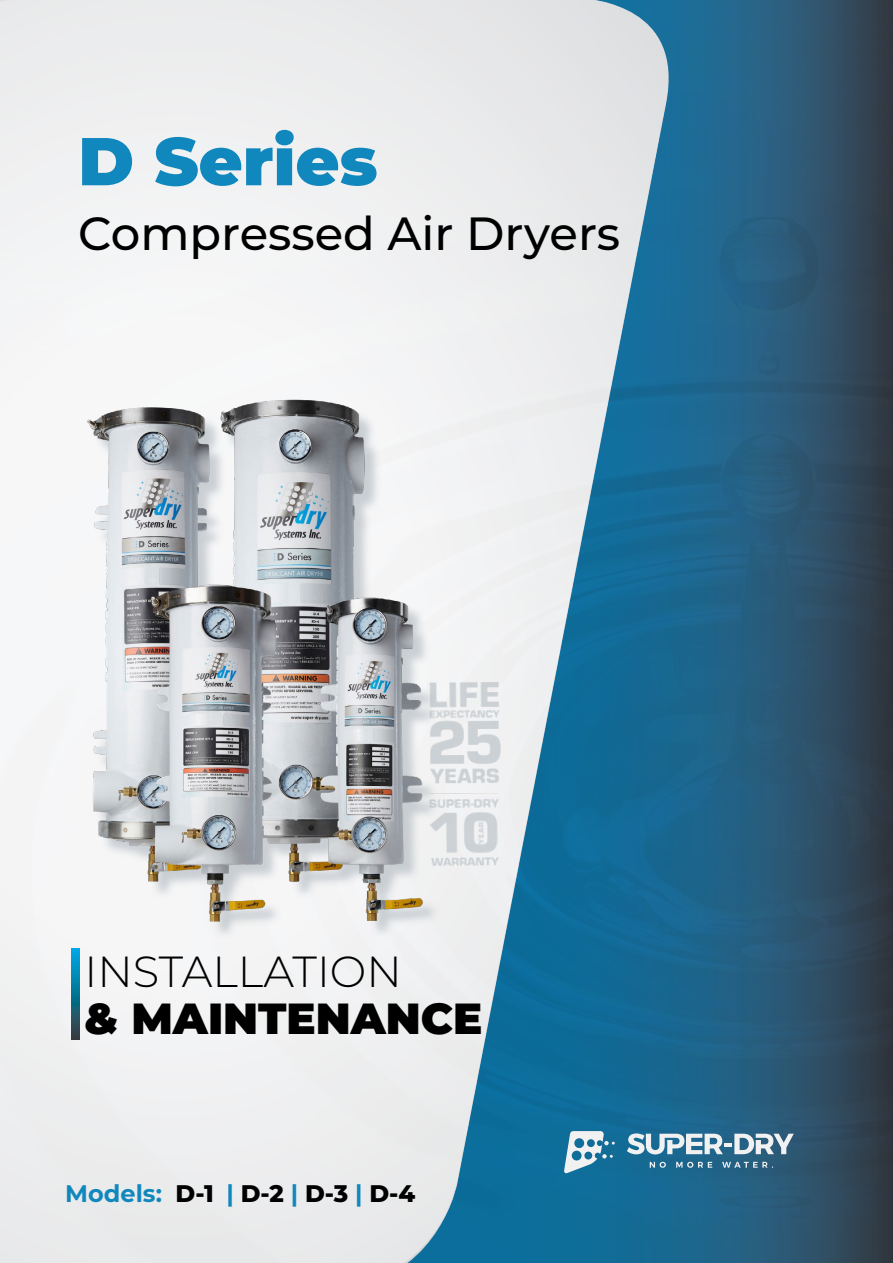
<style>
.page{position:relative;width:893px;height:1263px;background:#fff}
.page>*{position:absolute;margin:0;border:0;box-sizing:border-box;transform-origin:0 0}
.t1{font:900 67.5px "Montserrat";color:#1088bd}
.t2{font:500 46.5px "Montserrat";color:#000}
.t3{font:300 43.5px "Montserrat";color:#000}
.t4{font:900 43.5px "Montserrat";color:#000}
.t5{font:800 24px "Montserrat";color:#000}
.s1{font-weight:700;color:#1088bd}
</style>
<div class="page">
<div style="left:354px;top:0;width:48px;height:1263px;background:#edeeef"></div>
<img style="left:402px;top:0;width:491px;height:1263px">
<svg style="left:564px;top:1131px;width:51px;height:43px"></svg>
<svg style="left:627px;top:1133px;width:167px;height:21px"></svg>
<svg style="left:650px;top:1162px;width:16px;height:6px"></svg>
<svg style="left:676px;top:1162px;width:36px;height:6px"></svg>
<svg style="left:722px;top:1162px;width:51px;height:6px"></svg>
<svg style="left:71px;top:958px;width:9px;height:82px"></svg>
<img style="left:440px;top:677px;width:68px;height:195px">
<div style="left:90px;top:403px;width:350px;height:536px;background:#a6afb7;opacity:.55"></div>
<img style="left:0;top:364px;width:427px;height:594px">
<h1 class="t1" style="left:78px;top:111px;width:301px">D Series</h1>
<h2 class="t2" style="left:78px;top:201px;width:543px">Compressed Air Dryers</h2>
<h3 class="t3" style="left:85px;top:942px;width:319px">INSTALLATION</h3>
<h3 class="t4" style="left:85px;top:985px;width:399px">&amp; MAINTENANCE</h3>
<p class="t5" style="left:65px;top:1176px;width:352px"><span class="s1">Models:</span> D-1 <span class="s1">|</span> D-2 <span class="s1">|</span> D-3 <span class="s1">|</span> D-4</p>
</div>
